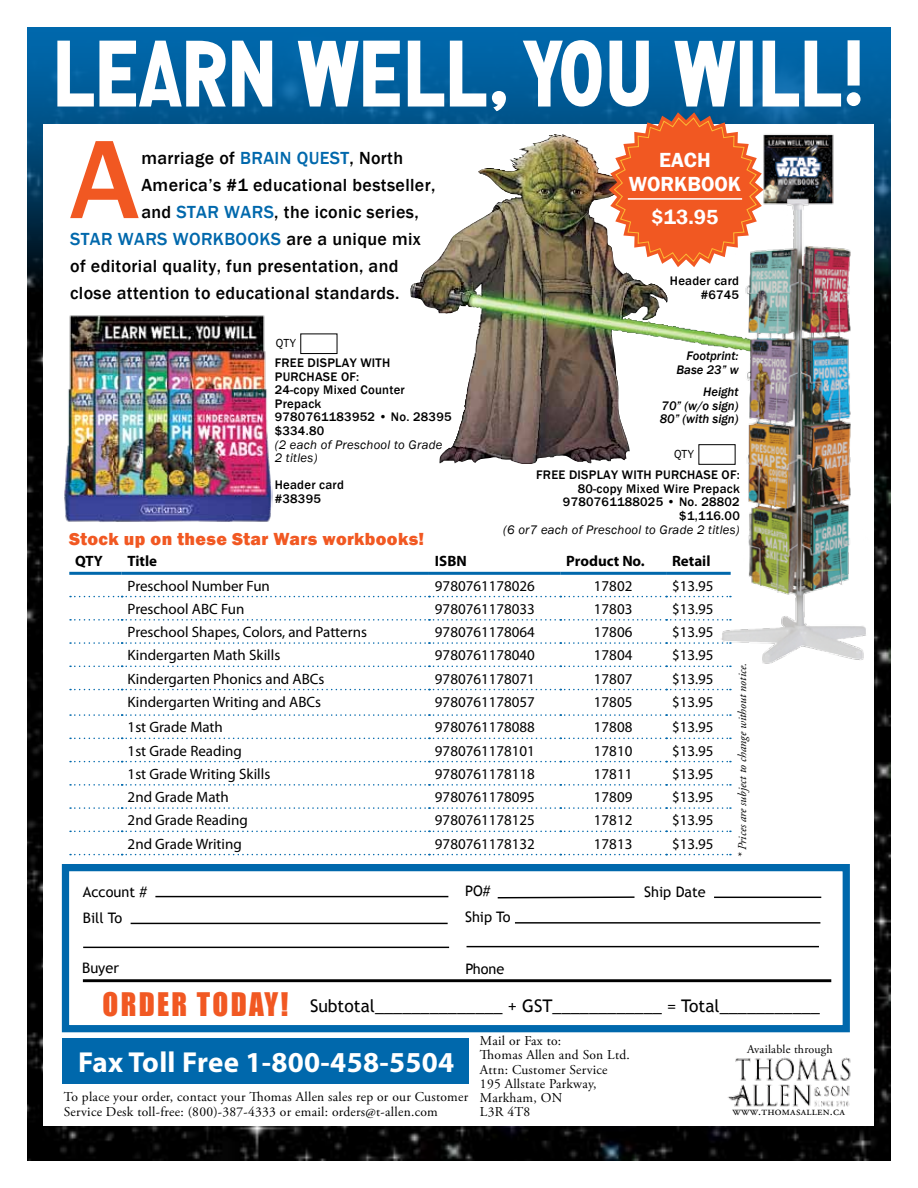
<style>
.page{position:relative;width:918px;height:1188px;background:#fff}
.page>*{position:absolute;margin:0;border:0;box-sizing:border-box;transform-origin:0 0}
.t1{font:500 115.5px "Franklin Gothic";color:#f15822}
.t2{font:700 28.95px "Myriad Pro";letter-spacing:.01em;color:#fff}
.t3{font:600 21px/24px "Franklin Gothic";color:#fff;text-align:center}
.t4{font:500 18px "Franklin Gothic";letter-spacing:.02em;color:#000}
.t5{font:800 18px "Franklin Gothic";letter-spacing:.02em;color:#f15822}
.t6{font:500 18px "Franklin Gothic";letter-spacing:.02em;color:#0068ac}
.t7{font:17.4px "Trebuchet MS";color:#000}
.t8{font:15px "Myriad Pro";color:#000}
.t9{font:700 15px "Myriad Pro";color:#000}
.t10{font:14.55px "Trebuchet MS";color:#000}
.t11{font:13.5px/14.2px "Adobe Garamond Pro";letter-spacing:.02em;color:#000}
.t12{font:500 12.75px/13.6px "Franklin Gothic";letter-spacing:.02em;color:#000}
.t13{font:italic 12.75px/13.6px "Franklin Gothic";letter-spacing:.02em;color:#000}
.t14{font:italic 500 12.75px/13.6px "Franklin Gothic";color:#000;text-align:right}
.t15{font:italic 12px "Adobe Garamond Pro";color:#000}
.t16{font:12px "Adobe Garamond Pro";letter-spacing:.02em;color:#000}
.t17{font:12px "Franklin Gothic";letter-spacing:.02em;color:#000}
.s1{color:#0068ac}
.s2{color:#000}
.s3{font-family:"Impact";font-size:29.85px;color:#f15822}
</style>
<div class="page">
<img style="left:27px;top:292px;width:864px;height:869px">
<svg style="left:27px;top:27px;width:864px;height:265px;background:#025b96"></svg>
<div style="left:44px;top:124px;width:830px;height:1001px;background:#fff"></div>
<svg style="left:57px;top:40px;width:804px;height:71px"></svg>
<img style="left:410px;top:134px;width:301px;height:330px">
<svg style="left:609px;top:112px;width:102px;height:155px"></svg>
<hr style="left:628px;top:198px;width:114px;height:2px;background:#fff">
<svg style="left:70px;top:596px;width:640px;height:1px"></svg>
<svg style="left:70px;top:619px;width:640px;height:2px"></svg>
<svg style="left:70px;top:642px;width:640px;height:2px"></svg>
<svg style="left:70px;top:666px;width:661px;height:1px"></svg>
<svg style="left:70px;top:689px;width:661px;height:1px"></svg>
<svg style="left:70px;top:714px;width:661px;height:2px"></svg>
<svg style="left:70px;top:738px;width:661px;height:1px"></svg>
<svg style="left:70px;top:761px;width:661px;height:1px"></svg>
<svg style="left:70px;top:784px;width:661px;height:2px"></svg>
<svg style="left:70px;top:807px;width:661px;height:2px"></svg>
<svg style="left:70px;top:831px;width:661px;height:1px"></svg>
<svg style="left:70px;top:854px;width:661px;height:1px"></svg>
<hr style="left:69px;top:572px;width:53px;height:3px;background:#0068ac">
<hr style="left:122px;top:572px;width:307px;height:3px;background:#0068ac">
<hr style="left:429px;top:572px;width:131px;height:3px;background:#0068ac">
<hr style="left:560px;top:572px;width:106px;height:3px;background:#0068ac">
<hr style="left:666px;top:572px;width:65px;height:3px;background:#0068ac">
<img style="left:64px;top:315px;width:208px;height:207px">
<div style="left:300px;top:334px;width:37px;height:20px;border:1px solid #000"></div>
<img style="left:711px;top:108px;width:180px;height:557px">
<div style="left:698px;top:444px;width:38px;height:21px;border:1px solid #000"></div>
<div style="left:62px;top:864px;width:788px;height:168px;border:7px solid #0068ac"></div>
<hr style="left:83px;top:979px;width:748px;height:3px;background:#000">
<hr style="left:714px;top:897px;width:107px;height:1px;background:#000">
<hr style="left:515px;top:922px;width:305px;height:2px;background:#000">
<hr style="left:467px;top:946px;width:352px;height:1px;background:#000">
<hr style="left:83px;top:947px;width:366px;height:1px;background:#000">
<hr style="left:131px;top:923px;width:317px;height:1px;background:#000">
<hr style="left:155px;top:896px;width:293px;height:1px;background:#000">
<svg style="left:497px;top:896px;width:138px;height:3px"></svg>
<div style="left:63px;top:1039px;width:406px;height:45px;background:#0068ac"></div>
<img style="left:727px;top:1057px;width:124px;height:50px">
<h1 class="t1" style="left:70px;top:108px;width:71px">A</h1>
<p class="t4" style="left:141px;top:147px;width:263px">marriage of <span class="s1">Brain Quest</span>, North</p>
<p class="t4" style="left:141px;top:174px;width:295px">America’s #1 educational bestseller,</p>
<p class="t4" style="left:141px;top:201px;width:279px">and <span class="s1">Star Wars</span>, the iconic series,</p>
<p class="t6" style="left:70px;top:228px;width:352px">Star Wars Workbooks <span class="s2">are a unique mix</span></p>
<p class="t4" style="left:70px;top:255px;width:330px">of editorial quality, fun presentation, and</p>
<p class="t4" style="left:70px;top:282px;width:331px">close attention to educational standards.</p>
<p class="t17" style="left:276px;top:335px;width:21px">QTY</p>
<p class="t12" style="left:275px;top:356px;width:178px;text-indent:33px">DISPLAY WITH<br>PURCHASE OF:<br>24-copy Mixed Counter<br>Prepack<br>9780761183952 • No. 28395 $334.80</p>
<p class="t13" style="left:275px;top:438px;width:169px">(2 each of Preschool to Grade<br>2 titles)</p>
<p class="t12" style="left:275px;top:478px;width:71px">Header card #38395</p>
<p class="t12" style="left:275px;top:356px;width:15px">FREE</p>
<p class="t5" style="left:69px;top:527px;width:357px">Stock up on these Star Wars workbooks!</p>
<h3 class="t3" style="left:629px;top:148px;width:114px">EACH<br>WORKBOOK</h3>
<h3 class="t3" style="left:651px;top:205px;width:68px">$13.95</h3>
<p class="t12" style="left:670px;top:274px;width:71px;text-align:right">Header card #6745</p>
<p class="t14" style="left:677px;top:349px;width:64px">Footprint:<br>Base 23” w</p>
<p class="t14" style="left:660px;top:385px;width:80px;text-align:justify;text-indent:43px">Height 70” (w/o sign)<br>80” (with sign)</p>
<p class="t17" style="left:674px;top:446px;width:21px">QTY</p>
<p class="t12" style="left:536px;top:468px;width:15px">FREE</p>
<p class="t12" style="left:563px;top:468px;width:178px;text-align:right">DISPLAY WITH PURCHASE OF:<br>80-copy Mixed Wire Prepack<br>9780761188025 • No. 28802 $1,116.00</p>
<p class="t13" style="left:503px;top:523px;width:238px">(6 or7 each of Preschool to Grade 2 titles)</p>
<p class="t9" style="left:75px;top:551px;width:29px">QTY</p>
<p class="t9" style="left:128px;top:551px;width:31px">Title</p>
<p class="t9" style="left:435px;top:551px;width:33px">ISBN</p>
<p class="t9" style="left:566px;top:551px;width:80px">Product No.</p>
<p class="t9" style="left:672px;top:551px;width:40px">Retail</p>
<p class="t8" style="left:128px;top:576px;width:144px">Preschool Number Fun</p>
<p class="t8" style="left:435px;top:576px;width:102px">9780761178026</p>
<p class="t8" style="left:594px;top:576px;width:40px">17802</p>
<p class="t8" style="left:672px;top:576px;width:43px">$13.95</p>
<p class="t8" style="left:128px;top:600px;width:118px">Preschool ABC Fun</p>
<p class="t8" style="left:435px;top:600px;width:102px">9780761178033</p>
<p class="t8" style="left:594px;top:600px;width:40px">17803</p>
<p class="t8" style="left:672px;top:600px;width:43px">$13.95</p>
<p class="t8" style="left:128px;top:623px;width:241px">Preschool Shapes, Colors, and Patterns</p>
<p class="t8" style="left:435px;top:623px;width:102px">9780761178064</p>
<p class="t8" style="left:594px;top:623px;width:40px">17806</p>
<p class="t8" style="left:672px;top:623px;width:43px">$13.95</p>
<p class="t8" style="left:128px;top:646px;width:154px">Kindergarten Math Skills</p>
<p class="t8" style="left:435px;top:646px;width:102px">9780761178040</p>
<p class="t8" style="left:594px;top:646px;width:40px">17804</p>
<p class="t8" style="left:672px;top:646px;width:43px">$13.95</p>
<p class="t8" style="left:128px;top:669px;width:198px">Kindergarten Phonics and ABCs</p>
<p class="t8" style="left:435px;top:669px;width:102px">9780761178071</p>
<p class="t8" style="left:594px;top:669px;width:40px">17807</p>
<p class="t8" style="left:672px;top:669px;width:43px">$13.95</p>
<p class="t8" style="left:128px;top:693px;width:195px">Kindergarten Writing and ABCs</p>
<p class="t8" style="left:435px;top:693px;width:102px">9780761178057</p>
<p class="t8" style="left:594px;top:693px;width:40px">17805</p>
<p class="t8" style="left:672px;top:693px;width:43px">$13.95</p>
<p class="t8" style="left:128px;top:718px;width:97px">1st Grade Math</p>
<p class="t8" style="left:435px;top:718px;width:102px">9780761178088</p>
<p class="t8" style="left:594px;top:718px;width:40px">17808</p>
<p class="t8" style="left:672px;top:718px;width:43px">$13.95</p>
<p class="t8" style="left:128px;top:741px;width:116px">1st Grade Reading</p>
<p class="t8" style="left:435px;top:741px;width:102px">9780761178101</p>
<p class="t8" style="left:594px;top:741px;width:40px">17810</p>
<p class="t8" style="left:672px;top:741px;width:43px">$13.95</p>
<p class="t8" style="left:128px;top:765px;width:144px">1st Grade Writing Skills</p>
<p class="t8" style="left:435px;top:765px;width:102px">9780761178118</p>
<p class="t8" style="left:594px;top:765px;width:40px">17811</p>
<p class="t8" style="left:672px;top:765px;width:43px">$13.95</p>
<p class="t8" style="left:128px;top:788px;width:103px">2nd Grade Math</p>
<p class="t8" style="left:435px;top:788px;width:102px">9780761178095</p>
<p class="t8" style="left:594px;top:788px;width:40px">17809</p>
<p class="t8" style="left:672px;top:788px;width:43px">$13.95</p>
<p class="t8" style="left:128px;top:811px;width:122px">2nd Grade Reading</p>
<p class="t8" style="left:435px;top:811px;width:102px">9780761178125</p>
<p class="t8" style="left:594px;top:811px;width:40px">17812</p>
<p class="t8" style="left:672px;top:811px;width:43px">$13.95</p>
<p class="t8" style="left:128px;top:834px;width:116px">2nd Grade Writing</p>
<p class="t8" style="left:435px;top:834px;width:102px">9780761178132</p>
<p class="t8" style="left:594px;top:834px;width:40px">17813</p>
<p class="t8" style="left:672px;top:834px;width:43px">$13.95</p>
<p class="t10" style="left:83px;top:883px;width:66px">Account #</p>
<p class="t10" style="left:465px;top:882px;width:27px">PO#</p>
<p class="t10" style="left:644px;top:883px;width:63px">Ship Date</p>
<p class="t15" style="left:735px;top:858px;width:197px;rotate:-90deg">* Prices are subject to change without notice.</p>
<p class="t10" style="left:465px;top:908px;width:47px">Ship To</p>
<p class="t10" style="left:83px;top:910px;width:41px">Bill To</p>
<p class="t10" style="left:82px;top:959px;width:38px">Buyer</p>
<p class="t10" style="left:465px;top:960px;width:40px">Phone</p>
<p class="t7" style="left:102px;top:996px;width:719px"><span class="s3">ORDER TODAY!</span> Subtotal______________ + GST____________ = Total___________</p>
<p class="t11" style="left:480px;top:1034px;width:151px">Mail or Fax to:<br>Thomas Allen and Son Ltd.<br>Attn: Customer Service<br>195 Allstate Parkway,<br>Markham, ON<br>L3R 4T8</p>
<p class="t16" style="left:747px;top:1042px;width:87px">Available through</p>
<h2 class="t2" style="left:78px;top:1043px;width:378px">Fax Toll Free 1-800-458-5504</h2>
<p class="t11" style="left:64px;top:1090px;width:406px;line-height:15px">To place your order, contact your Thomas Allen sales rep or our Customer<br>Service Desk toll-free: (800)-387-4333 or email: orders@t-allen.com</p>
<p class="t16" style="left:732px;top:1104px;width:114px">www.thomasallen.ca</p>
</div>
